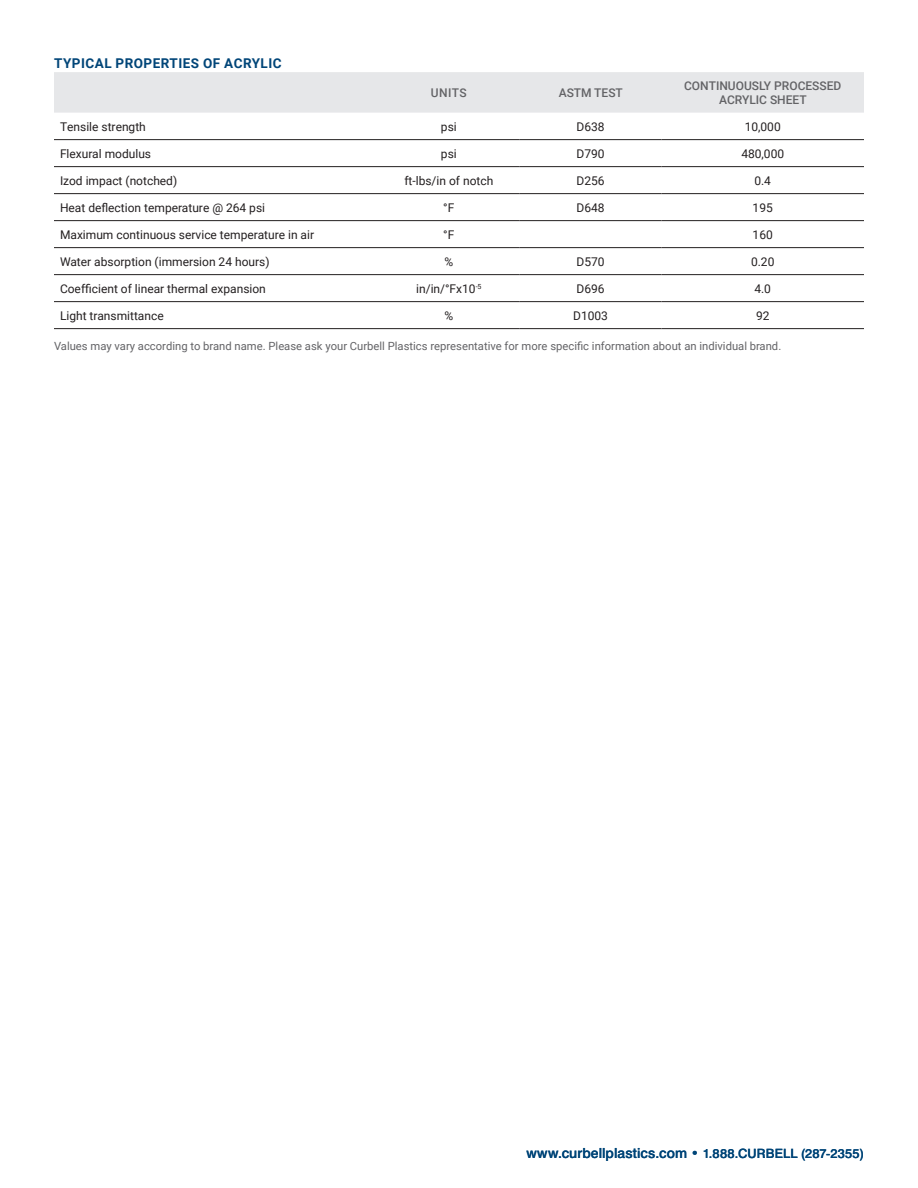
<style>
.page{position:relative;width:918px;height:1188px;background:#fff}
.page>*{position:absolute;margin:0;border:0;box-sizing:border-box;transform-origin:0 0}
.t1{font:500 13.95px "Swiss 721 BT";letter-spacing:.005em;color:#004578}
.Paragraph_Style_1{font:700 13.5px "Roboto";letter-spacing:.035em;color:#004578}
.Paragraph_Style_1-2{font:12px "Roboto";color:#231f20}
.Paragraph_Style_1-3{font:500 12px/13.5px "Roboto";color:#636366;text-align:center}
.t2{font:11.25px "Roboto";color:#636366}
.s1{font-size:12.9px}
</style>
<div class="page">
<div style="left:54px;top:72px;width:810px;height:41px;background:#e6e7e9"></div>
<hr style="left:54px;top:139px;width:324px;height:1px;background:#231f20">
<hr style="left:378px;top:139px;width:142px;height:1px;background:#231f20">
<hr style="left:520px;top:139px;width:142px;height:1px;background:#231f20">
<hr style="left:662px;top:139px;width:202px;height:1px;background:#231f20">
<hr style="left:54px;top:166px;width:324px;height:1px;background:#231f20">
<hr style="left:378px;top:166px;width:142px;height:1px;background:#231f20">
<hr style="left:520px;top:166px;width:142px;height:1px;background:#231f20">
<hr style="left:662px;top:166px;width:202px;height:1px;background:#231f20">
<hr style="left:54px;top:193px;width:324px;height:1px;background:#231f20">
<hr style="left:378px;top:193px;width:142px;height:1px;background:#231f20">
<hr style="left:520px;top:193px;width:142px;height:1px;background:#231f20">
<hr style="left:662px;top:193px;width:202px;height:1px;background:#231f20">
<hr style="left:54px;top:220px;width:324px;height:1px;background:#231f20">
<hr style="left:378px;top:220px;width:142px;height:1px;background:#231f20">
<hr style="left:520px;top:220px;width:142px;height:1px;background:#231f20">
<hr style="left:662px;top:220px;width:202px;height:1px;background:#231f20">
<hr style="left:54px;top:247px;width:324px;height:1px;background:#231f20">
<hr style="left:378px;top:247px;width:142px;height:1px;background:#231f20">
<hr style="left:520px;top:247px;width:142px;height:1px;background:#231f20">
<hr style="left:662px;top:247px;width:202px;height:1px;background:#231f20">
<hr style="left:54px;top:274px;width:324px;height:1px;background:#231f20">
<hr style="left:378px;top:274px;width:142px;height:1px;background:#231f20">
<hr style="left:520px;top:274px;width:142px;height:1px;background:#231f20">
<hr style="left:662px;top:274px;width:202px;height:1px;background:#231f20">
<hr style="left:54px;top:301px;width:324px;height:1px;background:#231f20">
<hr style="left:378px;top:301px;width:142px;height:1px;background:#231f20">
<hr style="left:520px;top:301px;width:142px;height:1px;background:#231f20">
<hr style="left:662px;top:301px;width:202px;height:1px;background:#231f20">
<hr style="left:54px;top:328px;width:324px;height:1px;background:#231f20">
<hr style="left:378px;top:328px;width:142px;height:1px;background:#231f20">
<hr style="left:520px;top:328px;width:142px;height:1px;background:#231f20">
<hr style="left:662px;top:328px;width:202px;height:1px;background:#231f20">
<p class="Paragraph_Style_1" style="left:54px;top:54px;width:229px">TYPICAL PROPERTIES OF ACRYLIC</p>
<p class="Paragraph_Style_1-3" style="left:431px;top:85px;width:37px">UNITS</p>
<p class="Paragraph_Style_1-3" style="left:559px;top:85px;width:66px">ASTM TEST</p>
<p class="Paragraph_Style_1-3" style="left:684px;top:79px;width:159px">CONTINUOUSLY PROCESSED<br>ACRYLIC SHEET</p>
<p class="Paragraph_Style_1-2" style="left:60px;top:118px;width:87px">Tensile strength</p>
<p class="Paragraph_Style_1-2" style="left:441px;top:118px;width:17px">psi</p>
<p class="Paragraph_Style_1-2" style="left:577px;top:118px;width:30px">D638</p>
<p class="Paragraph_Style_1-2" style="left:745px;top:118px;width:38px">10,000</p>
<p class="Paragraph_Style_1-2" style="left:60px;top:145px;width:93px">Flexural modulus</p>
<p class="Paragraph_Style_1-2" style="left:441px;top:145px;width:17px">psi</p>
<p class="Paragraph_Style_1-2" style="left:577px;top:145px;width:30px">D790</p>
<p class="Paragraph_Style_1-2" style="left:741px;top:145px;width:44px">480,000</p>
<p class="Paragraph_Style_1-2" style="left:60px;top:172px;width:119px">Izod impact (notched)</p>
<p class="Paragraph_Style_1-2" style="left:404px;top:172px;width:90px">ft-lbs/in of notch</p>
<p class="Paragraph_Style_1-2" style="left:577px;top:172px;width:30px">D256</p>
<p class="Paragraph_Style_1-2" style="left:754px;top:172px;width:18px">0.4</p>
<p class="Paragraph_Style_1-2" style="left:60px;top:199px;width:207px">Heat deflection temperature @ 264 psi</p>
<p class="Paragraph_Style_1-2" style="left:443px;top:199px;width:13px">°F</p>
<p class="Paragraph_Style_1-2" style="left:577px;top:199px;width:30px">D648</p>
<p class="Paragraph_Style_1-2" style="left:753px;top:199px;width:22px">195</p>
<p class="Paragraph_Style_1-2" style="left:60px;top:226px;width:256px">Maximum continuous service temperature in air</p>
<p class="Paragraph_Style_1-2" style="left:443px;top:226px;width:13px">°F</p>
<p class="Paragraph_Style_1-2" style="left:753px;top:226px;width:22px">160</p>
<p class="Paragraph_Style_1-2" style="left:60px;top:253px;width:211px">Water absorption (immersion 24 hours)</p>
<p class="Paragraph_Style_1-2" style="left:444px;top:253px;width:10px">%</p>
<p class="Paragraph_Style_1-2" style="left:577px;top:253px;width:30px">D570</p>
<p class="Paragraph_Style_1-2" style="left:751px;top:253px;width:25px">0.20</p>
<p class="Paragraph_Style_1-2" style="left:60px;top:280px;width:207px">Coefficient of linear thermal expansion</p>
<p class="Paragraph_Style_1-2" style="left:416px;top:280px;width:67px">in/in/°Fx10<sup>-5</sup></p>
<p class="Paragraph_Style_1-2" style="left:577px;top:280px;width:30px">D696</p>
<p class="Paragraph_Style_1-2" style="left:754px;top:280px;width:18px">4.0</p>
<p class="Paragraph_Style_1-2" style="left:60px;top:307px;width:105px">Light transmittance</p>
<p class="Paragraph_Style_1-2" style="left:444px;top:307px;width:10px">%</p>
<p class="Paragraph_Style_1-2" style="left:573px;top:307px;width:36px">D1003</p>
<p class="Paragraph_Style_1-2" style="left:756px;top:307px;width:15px">92</p>
<p class="t2" style="left:54px;top:338px;width:729px">Values may vary according to brand name. Please ask your Curbell Plastics representative for more specific information about an individual brand.</p>
<p class="t1" style="left:526px;top:1145px;width:339px">www.curbellplastics.com • <span class="s1">1.888.CURBELL (287-2355)</span></p>
</div>
